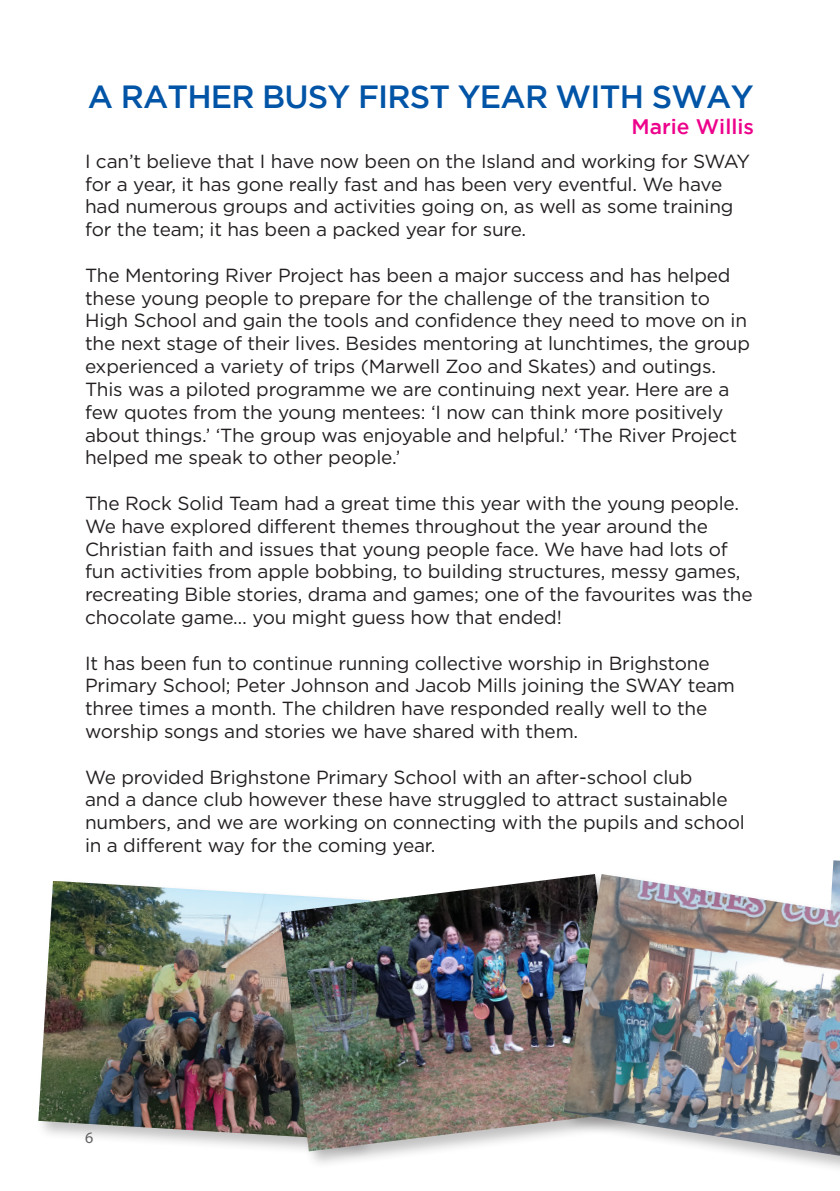
<style>
.page{position:relative;width:840px;height:1191px;background:#fff}
.page>*{position:absolute;margin:0;border:0;box-sizing:border-box;transform-origin:0 0}
.sub_4{font:500 32px "Gotham";letter-spacing:-.025em;color:#0154a6}
.sub_4-2{font:500 21px "Gotham";color:#ed028c}
.sub_4-3{font:19px/22.8px "Gotham";letter-spacing:-.01em;color:#231f20}
.t1{font:16px "Myriad Pro";color:#636366}
</style>
<div class="page">
<img style="left:832px;top:860px;width:7px;height:11px">
<div style="left:36px;top:878px;width:352px;height:280px;background:#231f20;opacity:.28"></div>
<img style="left:38px;top:880px;width:239px;height:260px">
<div style="left:277px;top:871px;width:365px;height:299px;background:#231f20;opacity:.28"></div>
<img style="left:279px;top:874px;width:282px;height:277px">
<div style="left:561px;top:871px;width:278px;height:309px;background:#231f20;opacity:.28"></div>
<img style="left:563px;top:874px;width:276px;height:281px">
<p class="sub_4" style="left:88px;top:79px;width:667px">A RATHER BUSY FIRST YEAR WITH SWAY</p>
<p class="sub_4-2" style="left:631px;top:114px;width:124px">Marie Willis</p>
<p class="sub_4-3" style="left:85px;top:149px;width:666px">I can’t believe that I have now been on the Island and working for SWAY for a year, it has gone really fast and has been very eventful. We have had numerous groups and activities going on, as well as some training for the team; it has been a packed year for sure.</p>
<p class="sub_4-3" style="left:85px;top:263px;width:666px">The Mentoring River Project has been a major success and has helped these young people to prepare for the challenge of the transition to High School and gain the tools and confidence they need to move on in the next stage of their lives. Besides mentoring at lunchtimes, the group experienced a variety of trips (Marwell Zoo and Skates) and outings.<br>This was a piloted programme we are continuing next year. Here are a few quotes from the young mentees: ‘I now can think more positively about things.’ ‘The group was enjoyable and helpful.’ ‘The River Project helped me speak to other people.’</p>
<p class="sub_4-3" style="left:85px;top:491px;width:668px">The Rock Solid Team had a great time this year with the young people.<br>We have explored different themes throughout the year around the Christian faith and issues that young people face. We have had lots of fun activities from apple bobbing, to building structures, messy games, recreating Bible stories, drama and games; one of the favourites was the chocolate game… you might guess how that ended!</p>
<p class="sub_4-3" style="left:85px;top:651px;width:651px">It has been fun to continue running collective worship in Brighstone Primary School; Peter Johnson and Jacob Mills joining the SWAY team three times a month. The children have responded really well to the worship songs and stories we have shared with them.</p>
<p class="sub_4-3" style="left:85px;top:765px;width:661px">We provided Brighstone Primary School with an after-school club<br>and a dance club however these have struggled to attract sustainable numbers, and we are working on connecting with the pupils and school in a different way for the coming year.</p>
<p class="t1" style="left:85px;top:1127px;width:10px">6</p>
</div>
